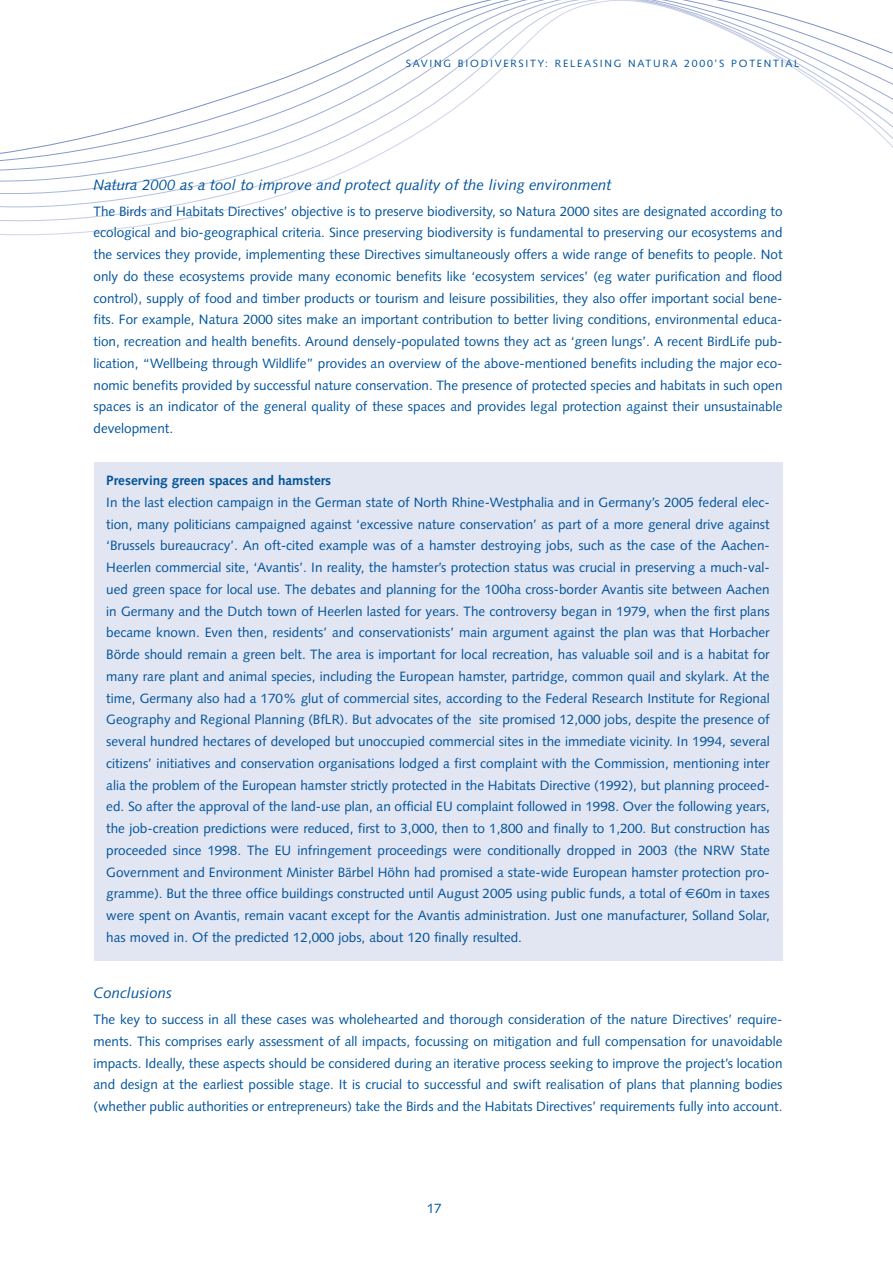
<style>
.page{position:relative;width:893px;height:1263px;background:#fff}
.page>*{position:absolute;margin:0;border:0;box-sizing:border-box;transform-origin:0 0}
.t1{font:italic 15px "Syntax";color:#00539b}
.t2{font:13.5px/21.8px "Syntax";color:#00539b;text-align:justify}
.t3{font:700 13.5px "Syntax";color:#00539b}
.t4{font:10.5px "Syntax";letter-spacing:.165em;color:#00539b}
.s1{font-family:"Euro Sans"}
</style>
<div class="page">
<div style="left:94px;top:462px;width:688px;height:499px;background:#e2e5f2"></div>
<svg style="left:0;top:0;width:893px;height:235px"></svg>
<p class="t4" style="left:406px;top:60px;width:395px">SAVING BIODIVERSITY: RELEASING NATURA 2000’S POTENTIAL</p>
<p class="t1" style="left:94px;top:179px;width:519px">Natura 2000 as a tool to improve and protect quality of the living environment</p>
<p class="t2" style="left:94px;top:201px;width:690px">The Birds and Habitats Directives’ objective is to preserve biodiversity, so Natura 2000 sites are designated according to ecological and bio-geographical criteria. Since preserving biodiversity is fundamental to preserving our ecosystems and the services they provide, implementing these Directives simultaneously offers a wide range of benefits to people. Not only do these ecosystems provide many economic benefits like ‘ecosystem services’ (eg water purification and flood control), supply of food and timber products or tourism and leisure possibilities, they also offer important social bene&shy;fits. For example, Natura 2000 sites make an important contribution to better living conditions, environmental educa&shy;tion, recreation and health benefits. Around densely-populated towns they act as ‘green lungs’. A recent BirdLife pub&shy;lication, “Wellbeing through Wildlife” provides an overview of the above-mentioned benefits including the major eco&shy;nomic benefits provided by successful nature conservation. The presence of protected species and habitats in such open spaces is an indicator of the general quality of these spaces and provides legal protection against their unsustainable development.</p>
<p class="t3" style="left:106px;top:475px;width:226px">Preserving green spaces and hamsters</p>
<p class="t2" style="left:106px;top:493px;width:665px">In the last election campaign in the German state of North Rhine-Westphalia and in Germany’s 2005 federal elec&shy;tion, many politicians campaigned against ‘excessive nature conservation’ as part of a more general drive against ‘Brussels bureaucracy’. An oft-cited example was of a hamster destroying jobs, such as the case of the Aachen-Heerlen commercial site, ‘Avantis’. In reality, the hamster’s protection status was crucial in preserving a much-val&shy;ued green space for local use. The debates and planning for the 100ha cross-border Avantis site between Aachen in Germany and the Dutch town of Heerlen lasted for years. The controversy began in 1979, when the first plans became known. Even then, residents’ and conservationists’ main argument against the plan was that Horbacher Börde should remain a green belt. The area is important for local recreation, has valuable soil and is a habitat for many rare plant and animal species, including the European hamster, partridge, common quail and skylark. At the time, Germany also had a 170% glut of commercial sites, according to the Federal Research Institute for Regional Geography and Regional Planning (BfLR). But advocates of the site promised 12,000 jobs, despite the presence of several hundred hectares of developed but unoccupied commercial sites in the immediate vicinity. In 1994, several citizens’ initiatives and conservation organisations lodged a first complaint with the Commission, mentioning inter alia the problem of the European hamster strictly protected in the Habitats Directive (1992), but planning proceed&shy;ed. So after the approval of the land-use plan, an official EU complaint followed in 1998. Over the following years, the job-creation predictions were reduced, first to 3,000, then to 1,800 and finally to 1,200. But construction has proceeded since 1998. The EU infringement proceedings were conditionally dropped in 2003 (the NRW State Government and Environment Minister Bärbel Höhn had promised a state-wide European hamster protection pro&shy;gramme). But the three office buildings constructed until August 2005 using public funds, a total of <span class="s1">€</span>60m in taxes were spent on Avantis, remain vacant except for the Avantis administration. Just one manufacturer, Solland Solar, has moved in. Of the predicted 12,000 jobs, about 120 finally resulted.</p>
<p class="t1" style="left:94px;top:987px;width:80px">Conclusions</p>
<p class="t2" style="left:94px;top:1010px;width:690px">The key to success in all these cases was wholehearted and thorough consideration of the nature Directives’ require&shy;ments. This comprises early assessment of all impacts, focussing on mitigation and full compensation for unavoidable impacts. Ideally, these aspects should be considered during an iterative process seeking to improve the project’s location and design at the earliest possible stage. It is crucial to successful and swift realisation of plans that planning bodies (whether public authorities or entrepreneurs) take the Birds and the Habitats Directives’ requirements fully into account.</p>
<p class="t2" style="left:427px;top:1199px;width:17px">17</p>
</div>
